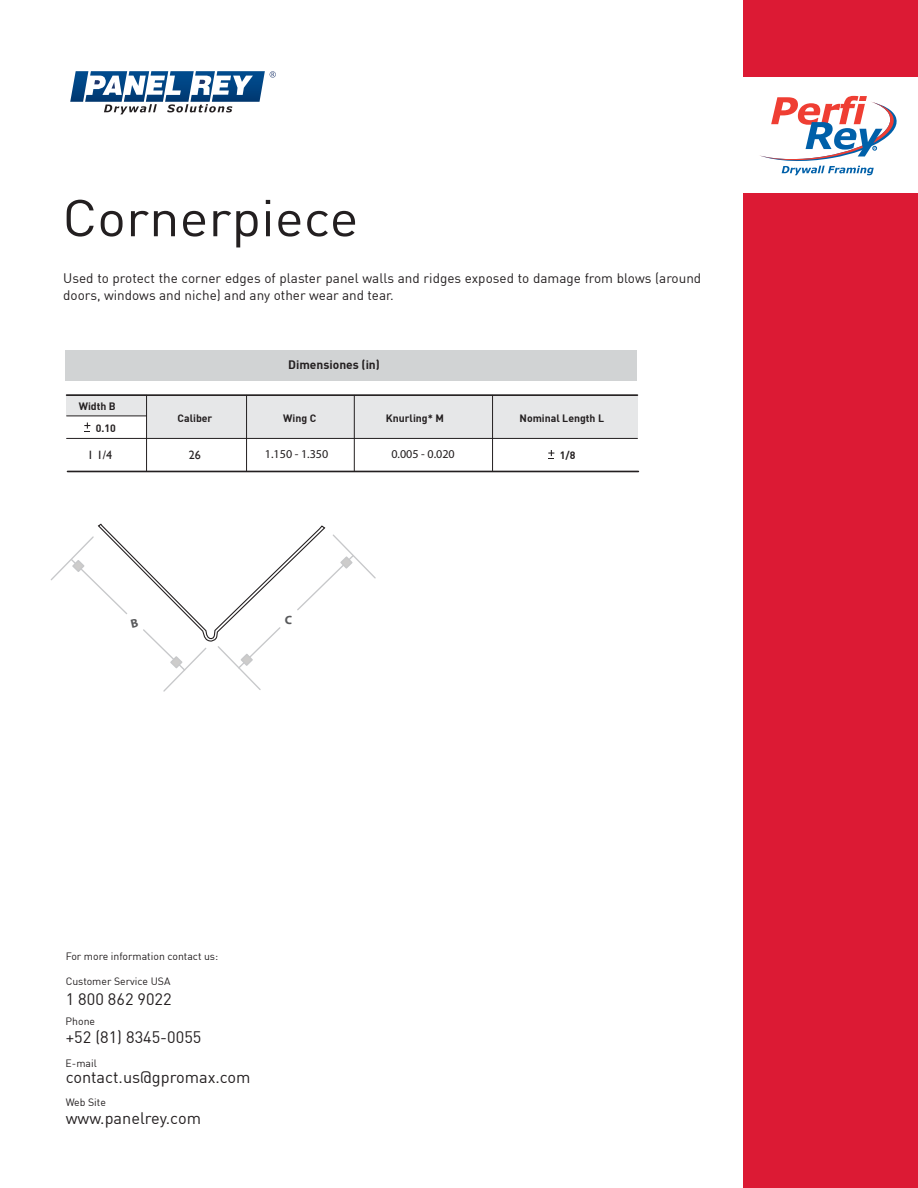
<style>
.page{position:relative;width:918px;height:1188px;background:#fff}
.page>*{position:absolute;margin:0;border:0;box-sizing:border-box;transform-origin:0 0}
.t1{font:51px "DIN";color:#231f20;scale:1.07 1}
.t2{font:16.35px "DIN";color:#231f20}
.t3{font:13.5px/16.2px "DIN";color:#231f20}
.t4{font:12px "Myriad Pro";color:#231f20}
.t5{font:12px "DIN Bold";color:#231f20}
.t6{font:12px "Gill Sans";color:#231f20}
.t7{font:10.5px "DIN";color:#231f20}
.t8{font:10.5px "DIN Bold";color:#231f20}
</style>
<div class="page">
<div style="left:744px;top:194px;width:174px;height:994px;background:#dc1a34"></div>
<div style="left:744px;top:0;width:174px;height:77px;background:#dc1a34"></div>
<svg style="left:760px;top:96px;width:137px;height:79px"></svg>
<svg style="left:70px;top:71px;width:206px;height:43px"></svg>
<div style="left:66px;top:395px;width:81px;height:21px;background:#e6e7e8"></div>
<div style="left:147px;top:395px;width:490px;height:43px;background:#e6e7e8"></div>
<hr style="left:67px;top:394px;width:570px;height:2px;background:#231f20">
<hr style="left:67px;top:415px;width:80px;height:1px;background:#231f20">
<hr style="left:67px;top:438px;width:570px;height:1px;background:#231f20">
<hr style="left:146px;top:395px;width:1px;height:76px;background:#231f20">
<hr style="left:246px;top:395px;width:1px;height:76px;background:#231f20">
<hr style="left:492px;top:395px;width:1px;height:76px;background:#231f20">
<hr style="left:354px;top:395px;width:1px;height:77px;background:#231f20">
<hr style="left:68px;top:471px;width:570px;height:1px;background:#231f20">
<div style="left:66px;top:350px;width:571px;height:31px;background:#d1d3d4"></div>
<svg style="left:548px;top:450px;width:6px;height:9px"></svg>
<svg style="left:84px;top:423px;width:6px;height:9px"></svg>
<svg style="left:50px;top:523px;width:326px;height:169px"></svg>
<h1 class="t1" style="left:62px;top:186px;width:278px">Cornerpiece</h1>
<p class="t3" style="left:63px;top:270px;width:640px">Used to protect the corner edges of plaster panel walls and ridges exposed to damage from blows (around doors, windows and niche) and any other wear and tear.</p>
<p class="t8" style="left:79px;top:400px;width:39px">Width B</p>
<p class="t8" style="left:96px;top:421px;width:22px">0.10</p>
<p class="t5" style="left:288px;top:357px;width:93px">Dimensiones (in)</p>
<p class="t8" style="left:178px;top:411px;width:36px">Caliber</p>
<p class="t8" style="left:283px;top:411px;width:34px">Wing C</p>
<p class="t8" style="left:386px;top:411px;width:60px">Knurling* M</p>
<p class="t8" style="left:520px;top:411px;width:86px">Nominal Length L</p>
<p class="t6" style="left:87px;top:448px;width:26px">1 1/4</p>
<p class="t6" style="left:189px;top:448px;width:14px">26</p>
<p class="t4" style="left:265px;top:447px;width:65px">1.150 - 1.350</p>
<p class="t4" style="left:391px;top:447px;width:65px">0.005 - 0.020</p>
<p class="t8" style="left:560px;top:448px;width:17px">1/8</p>
<p class="t7" style="left:66px;top:950px;width:154px">For more information contact us:</p>
<p class="t7" style="left:66px;top:975px;width:106px">Customer Service USA</p>
<p class="t7" style="left:66px;top:1015px;width:31px">Phone</p>
<p class="t2" style="left:66px;top:989px;width:108px">1 800 862 9022</p>
<p class="t2" style="left:66px;top:1027px;width:137px">+52 (81) 8345-0055</p>
<p class="t7" style="left:66px;top:1056px;width:33px">E-mail</p>
<p class="t2" style="left:66px;top:1067px;width:186px">contact.us@gpromax.com</p>
<p class="t7" style="left:66px;top:1095px;width:42px">Web Site</p>
<p class="t2" style="left:66px;top:1107px;width:137px">www.panelrey.com</p>
</div>
